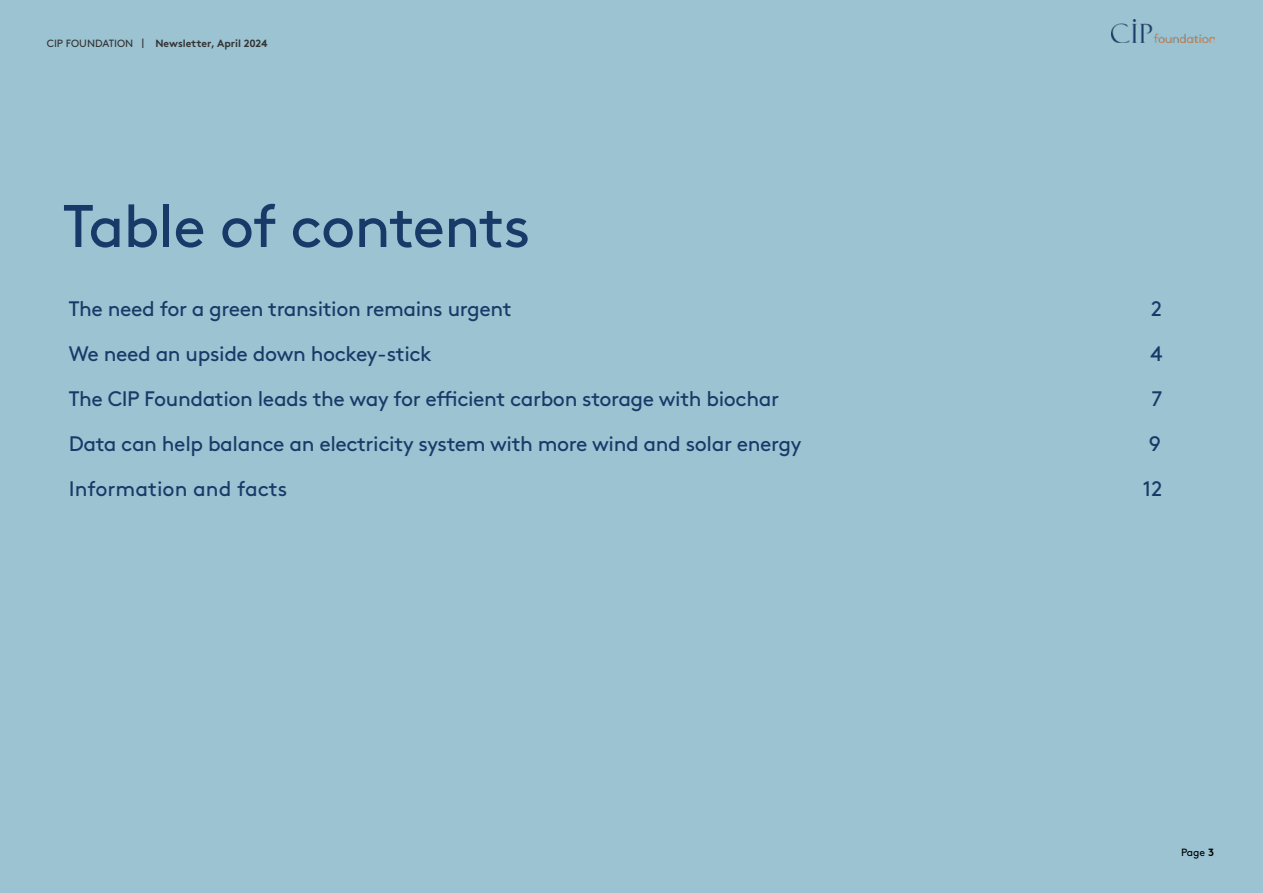
<style>
.page{position:relative;width:1263px;height:893px;background:#9bc3d2}
.page>*{position:absolute;margin:0;border:0;box-sizing:border-box;transform-origin:0 0}
.t1{font:60px "Brown";letter-spacing:-.02em;color:#183a68}
.t2{font:21px "Brown";letter-spacing:-.02em;color:#183a68}
.t3{font:21px "Brown";color:#183a68}
.t4{font:700 10.5px "Brown";color:#333}
.t5{font:10.5px "Brown";color:#000}
.s1{font-weight:400}
.s2{font-weight:700}
</style>
<div class="page">
<img style="left:1111px;top:20px;width:103px;height:23px">
<p class="t4" style="left:47px;top:35px;width:222px"><span class="s1">CIP FOUNDATION |</span> Newsletter, April 2024</p>
<h1 class="t1" style="left:63px;top:180px;width:469px">Table of contents</h1>
<p class="t2" style="left:69px;top:292px;width:444px">The need for a green transition remains urgent</p>
<p class="t2" style="left:1151px;top:292px;width:12px">2</p>
<p class="t2" style="left:69px;top:337px;width:364px">We need an upside down hockey-stick</p>
<p class="t2" style="left:1150px;top:337px;width:13px">4</p>
<p class="t2" style="left:69px;top:382px;width:712px">The CIP Foundation leads the way for efficient carbon storage with biochar</p>
<p class="t2" style="left:1151px;top:382px;width:12px">7</p>
<p class="t2" style="left:69px;top:427px;width:734px">Data can help balance an electricity system with more wind and solar energy</p>
<p class="t2" style="left:1149px;top:427px;width:14px">9</p>
<p class="t3" style="left:69px;top:472px;width:220px">Information and facts</p>
<p class="t2" style="left:1143px;top:472px;width:21px">12</p>
<p class="t5" style="left:1181px;top:844px;width:35px">Page <span class="s2">3</span></p>
</div>
